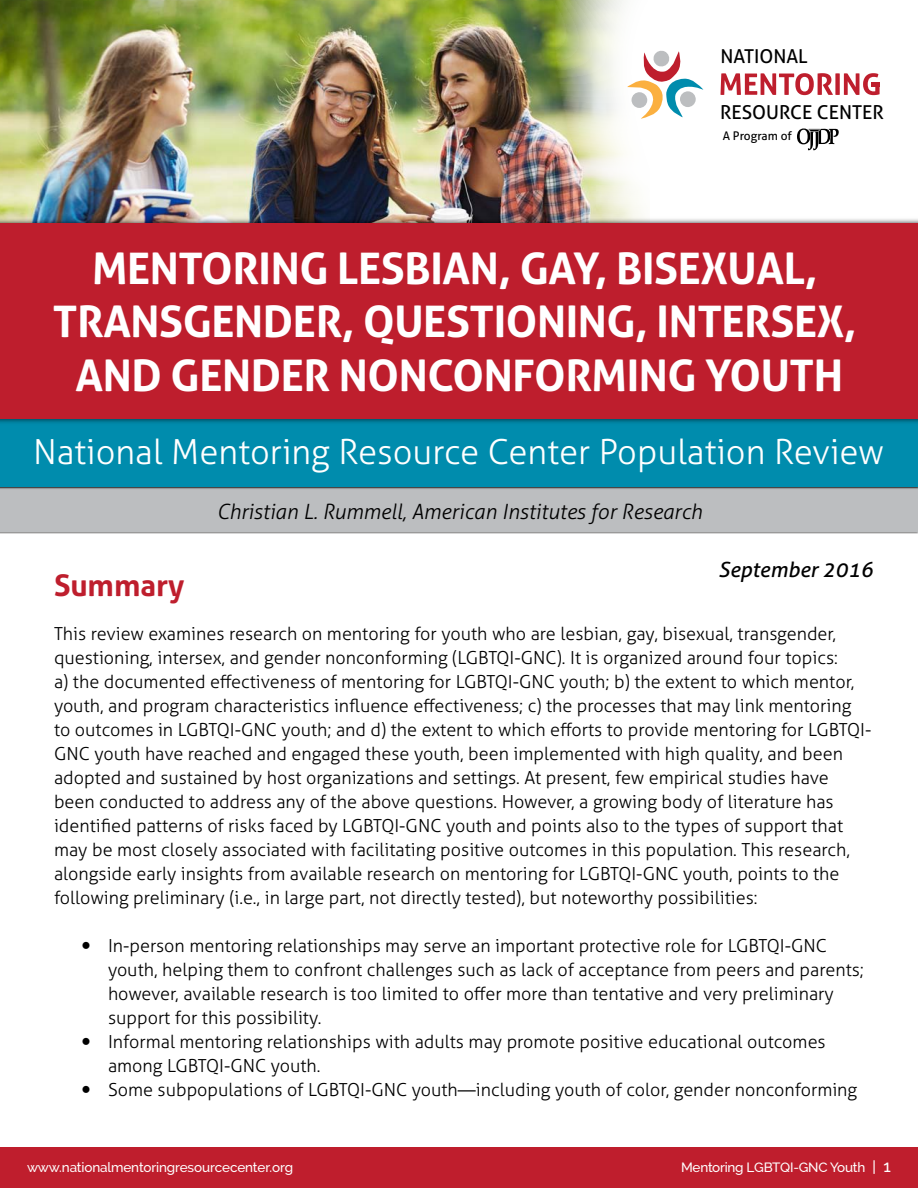
<style>
.page{position:relative;width:918px;height:1188px;background:#fff}
.page>*{position:absolute;margin:0;border:0;box-sizing:border-box;transform-origin:0 0}
.t1{font:700 43.65px/53.4px "Aller";letter-spacing:-.01em;color:#fff;text-align:center}
.t2{font:300 34.5px "Aller";color:#fff}
.t3{font:700 30px "Aller";color:#be1e2d}
.t4{font:italic 300 21px "Aller";color:#000}
.t5{font:italic 21px "Aller";color:#000}
.t6{font:19.2px "Aller";color:#000}
.t7{font:300 18px/24px "Aller";color:#000}
.t8{font:500 13.5px "Raleway";letter-spacing:-.01em;color:#fff}
.t9{font:11.85px "Aller";letter-spacing:-.005em;color:#000}
.s1{font-size:15px}
.s2{font-size:16.5px}
</style>
<div class="page">
<div style="left:0;top:1148px;width:918px;height:40px;background:#bf1e2d"></div>
<img style="left:0;top:0;width:480px;height:215px">
<img style="left:480px;top:0;width:395px;height:215px">
<div style="left:0;top:488px;width:918px;height:44px;background:#bcbec0"></div>
<svg style="left:720px;top:73px;width:160px;height:22px"></svg>
<svg style="left:627px;top:49px;width:79px;height:71px"></svg>
<svg style="left:797px;top:129px;width:42px;height:21px"></svg>
<img style="left:0;top:487px;width:918px;height:2px">
<div style="left:0;top:410px;width:918px;height:77px;background:#008cad"></div>
<img style="left:0;top:215px;width:918px;height:208px">
<div style="left:0;top:223px;width:918px;height:196px;background:#be1e2d"></div>
<p class="t6" style="left:720px;top:45px;width:89px">NATIONAL</p>
<p class="t6" style="left:720px;top:101px;width:165px">RESOURCE CENTER</p>
<p class="t9" style="left:723px;top:128px;width:71px">A Program of</p>
<h1 class="t1" style="left:53px;top:242px;width:805px">MENTORING LESBIAN, GAY, BISEXUAL,<br>TRANSGENDER, QUESTIONING, INTERSEX,<br>AND GENDER NONCONFORMING YOUTH</h1>
<h2 class="t2" style="left:33px;top:431px;width:853px">National Mentoring Resource Center Population Review</h2>
<p class="t4" style="left:217px;top:499px;width:487px">Christian L. Rummell, American Institutes for Research</p>
<p class="t5" style="left:719px;top:557px;width:156px">September 2016</p>
<h3 class="t3" style="left:54px;top:567px;width:132px">Summary</h3>
<p class="t7" style="left:54px;top:622px;width:819px">This review examines research on mentoring for youth who are lesbian, gay, bisexual, transgender, questioning, intersex, and gender nonconforming (LGBTQI-GNC). It is organized around four topics:<br>a) the documented effectiveness of mentoring for LGBTQI-GNC youth; b) the extent to which mentor, youth, and program characteristics influence effectiveness; c) the processes that may link mentoring to outcomes in LGBTQI-GNC youth; and d) the extent to which efforts to provide mentoring for LGBTQI-GNC youth have reached and engaged these youth, been implemented with high quality, and been adopted and sustained by host organizations and settings. At present, few empirical studies have been conducted to address any of the above questions. However, a growing body of literature has identified patterns of risks faced by LGBTQI-GNC youth and points also to the types of support that may be most closely associated with facilitating positive outcomes in this population. This research, alongside early insights from available research on mentoring for LGBTQI-GNC youth, points to the following preliminary (i.e., in large part, not directly tested), but noteworthy possibilities:</p>
<p class="t7" style="left:108px;top:934px;width:757px">In-person mentoring relationships may serve an important protective role for LGBTQI-GNC youth, helping them to confront challenges such as lack of acceptance from peers and parents; however, available research is too limited to offer more than tentative and very preliminary support for this possibility.<br>Informal mentoring relationships with adults may promote positive educational outcomes among LGBTQI-GNC youth.<br>Some subpopulations of LGBTQI-GNC youth—including youth of color, gender nonconforming</p>
<p class="t8" style="left:27px;top:1159px;width:268px">www.nationalmentoringresourcecenter.org</p>
<p class="t8" style="left:681px;top:1159px;width:211px">Mentoring LGBTQI-GNC Youth <span class="s1">|</span> <span class="s2">1</span></p>
</div>
